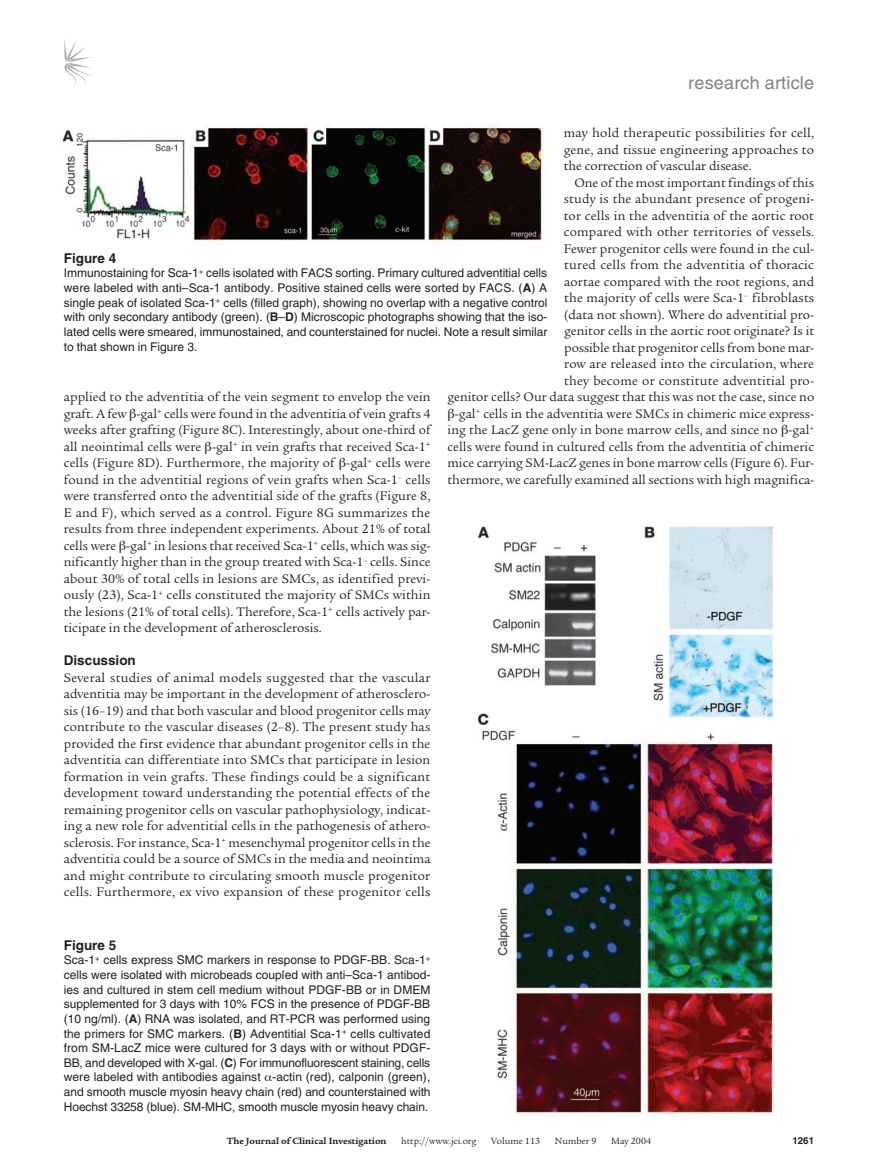
<style>
.page{position:relative;width:878px;height:1174px;background:#fff}
.page>*{position:absolute;margin:0;border:0;box-sizing:border-box;transform-origin:0 0}
.t1{font:18px "Helvetica LT Std";letter-spacing:.01em;color:#808285}
.t2{font:13.5px/16.5px "Legacy Serif Std";letter-spacing:.005em;color:#231f20;text-align:justify}
.t3{font:700 13.5px "Helvetica LT Std";color:#231f20}
.t4{font:12px/14.7px "Helvetica LT Std";letter-spacing:-.005em;color:#231f20;text-align:justify}
.t5{font:9.75px "Legacy Serif Std";color:#231f20}
.t6{font:700 9.75px "Legacy Serif Std";color:#231f20}
.t7{font:700 9.75px "Helvetica LT Std";color:#231f20}
.s1{font-weight:700}
</style>
<div class="page">
<svg style="left:64px;top:39px;width:27px;height:46px"></svg>
<img style="left:62px;top:123px;width:481px;height:118px">
<img style="left:478px;top:526px;width:296px;height:589px">
<h1 class="t1" style="left:688px;top:72px;width:127px">research article</h1>
<p class="t2" style="left:563px;top:125px;width:252px">may hold therapeutic possibilities for cell, gene, and tissue engineering approaches to the correction of vascular disease.</p>
<p class="t2" style="left:447px;top:174px;width:368px;text-align:right">One of the most important findings of this<br>study is the abundant presence of progeni-<br>tor cells in the adventitia of the aortic root<br>compared with other territories of vessels.<br>Fewer progenitor cells were found in the cul-<br>tured cells from the adventitia of thoracic<br>aortae compared with the root regions, and<br>the majority of cells were Sca-1<sup>–</sup> fibroblasts<br>(data not shown). Where do adventitial pro-<br>genitor cells in the aortic root originate? Is it<br>possible that progenitor cells from bone mar-<br>row are released into the circulation, where<br>they become or constitute adventitial pro-<br>genitor cells? Our data suggest that this was not the case, since no -gal<sup>+</sup> cells in the adventitia were SMCs in chimeric mice express&shy;ing the LacZ gene only in bone marrow cells, and since no -gal<sup>+ </sup>cells were found in cultured cells from the adventitia of chimeric mice carrying SM-LacZ genes in bone marrow cells (Figure 6). Fur&shy;thermore, we carefully examined all sections with high magnifica-</p>
<p class="t3" style="left:64px;top:250px;width:54px">Figure 4</p>
<p class="t4" style="left:64px;top:266px;width:485px">Immunostaining for Sca-1<sup>+</sup> cells isolated with FACS sorting. Primary cultured adventitial cells were labeled with anti–Sca-1 antibody. Positive stained cells were sorted by FACS. (<span class="s1">A</span>) A single peak of isolated Sca-1<sup>+</sup> cells (filled graph), showing no overlap with a negative control with only secondary antibody (green). (<span class="s1">B</span>–<span class="s1">D</span>) Microscopic photographs showing that the iso&shy;lated cells were smeared, immunostained, and counterstained for nuclei. Note a result similar to that shown in Figure 3.</p>
<p class="t2" style="left:64px;top:389px;width:368px">applied to the adventitia of the vein segment to envelop the vein graft. A few -gal<sup>+</sup> cells were found in the adventitia of vein grafts 4 weeks after grafting (Figure 8C). Interestingly, about one-third of all neointimal cells were -gal<sup>+</sup> in vein grafts that received Sca-1<sup>+ </sup>cells (Figure 8D). Furthermore, the majority of -gal<sup>+</sup> cells were found in the adventitial regions of vein grafts when Sca-1<sup>–</sup> cells were transferred onto the adventitial side of the grafts (Figure 8, E and F), which served as a control. Figure 8G summarizes the results from three independent experiments. About 21% of total cells were -gal<sup>+</sup> in lesions that received Sca-1<sup>+</sup> cells, which was sig&shy;nificantly higher than in the group treated with Sca-1<sup>–</sup> cells. Since about 30% of total cells in lesions are SMCs, as identified previ&shy;ously (23), Sca-1<sup>+</sup> cells constituted the majority of SMCs within the lesions (21% of total cells). Therefore, Sca-1<sup>+</sup> cells actively par&shy;ticipate in the development of atherosclerosis.</p>
<p class="t3" style="left:64px;top:652px;width:74px">Discussion</p>
<p class="t2" style="left:64px;top:669px;width:368px">Several studies of animal models suggested that the vascular adventitia may be important in the development of atherosclero&shy;sis (16–19) and that both vascular and blood progenitor cells may contribute to the vascular diseases (2–8). The present study has provided the first evidence that abundant progenitor cells in the adventitia can differentiate into SMCs that participate in lesion formation in vein grafts. These findings could be a significant development toward understanding the potential effects of the remaining progenitor cells on vascular pathophysiology, indicat&shy;ing a new role for adventitial cells in the pathogenesis of athero&shy;sclerosis. For instance, Sca-1<sup>+</sup> mesenchymal progenitor cells in the adventitia could be a source of SMCs in the media and neointima and might contribute to circulating smooth muscle progenitor cells. Furthermore, ex vivo expansion of these progenitor cells</p>
<p class="t3" style="left:64px;top:936px;width:54px">Figure 5</p>
<p class="t4" style="left:64px;top:952px;width:368px">Sca-1<sup>+</sup> cells express SMC markers in response to PDGF-BB. Sca-1<sup>+ </sup>cells were isolated with microbeads coupled with anti–Sca-1 antibod&shy;ies and cultured in stem cell medium without PDGF-BB or in DMEM supplemented for 3 days with 10% FCS in the presence of PDGF-BB (10 ng/ml). (<span class="s1">A</span>) RNA was isolated, and RT-PCR was performed using the primers for SMC markers. (<span class="s1">B</span>) Adventitial Sca-1<sup>+</sup> cells cultivated from SM-LacZ mice were cultured for 3 days with or without PDGF-BB, and developed with X-gal. (<span class="s1">C</span>) For immunofluorescent staining, cells were labeled with antibodies against -actin (red), calponin (green), and smooth muscle myosin heavy chain (red) and counterstained with Hoechst 33258 (blue). SM-MHC, smooth muscle myosin heavy chain.</p>
<p class="t6" style="left:227px;top:1135px;width:161px">The Journal of Clinical Investigation</p>
<p class="t5" style="left:401px;top:1135px;width:77px">http://www.jci.org</p>
<p class="t5" style="left:491px;top:1135px;width:50px">Volume 113</p>
<p class="t5" style="left:555px;top:1135px;width:43px">Number 9</p>
<p class="t5" style="left:611px;top:1135px;width:41px">May 2004</p>
<p class="t7" style="left:792px;top:1134px;width:23px">1261</p>
</div>
